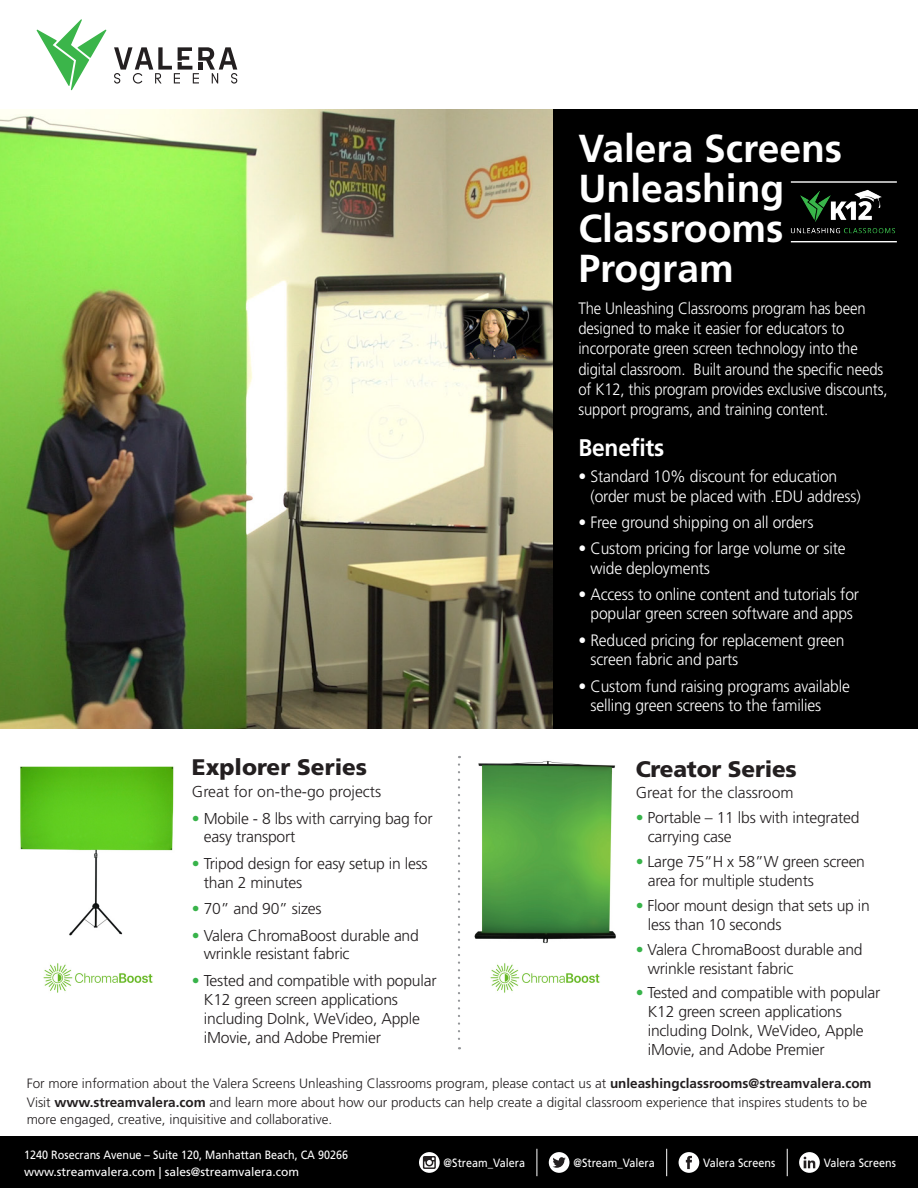
<style>
.page{position:relative;width:918px;height:1188px;background:#fff}
.page>*{position:absolute;margin:0;border:0;box-sizing:border-box;transform-origin:0 0}
.t1{font:700 39px/39.9px "Frutiger";color:#fff}
.t2{font:700 24px "Frutiger";letter-spacing:-.01em;color:#fff;scale:.95 1}
.t3{font:900 22.5px "Frutiger";letter-spacing:-.01em;color:#231f20}
.t4{font:300 16.5px/19.5px "Frutiger";letter-spacing:-.01em;color:#fff;scale:.95 1}
.t5{font:300 16.5px/20.2px "Frutiger";letter-spacing:-.01em;color:#fff;scale:.9 1}
.t6{font:300 15.75px/18.9px "Frutiger";letter-spacing:-.015em;color:#231f20}
.t7{font:300 13.5px/19.2px "Frutiger";color:#231f20}
.t8{font:12px/16.5px "Frutiger";color:#fff;scale:.9 1}
.s1{color:#38b34a}
.s2{font-weight:700}
</style>
<div class="page">
<img style="left:0;top:109px;width:553px;height:619px">
<div style="left:0;top:1136px;width:918px;height:51px;background:#000"></div>
<div style="left:553px;top:109px;width:365px;height:619px;background:#000"></div>
<div style="left:679px;top:1151px;width:20px;height:21px;background:#fff;border-radius:50%"></div>
<svg style="left:37px;top:19px;width:69px;height:71px"></svg>
<svg style="left:114px;top:47px;width:123px;height:37px"></svg>
<svg style="left:686px;top:1155px;width:6px;height:13px"></svg>
<svg style="left:799px;top:1151px;width:21px;height:21px"></svg>
<svg style="left:804px;top:1156px;width:11px;height:11px"></svg>
<svg style="left:549px;top:1151px;width:20px;height:21px"></svg>
<svg style="left:553px;top:1156px;width:13px;height:11px"></svg>
<svg style="left:666px;top:1148px;width:1px;height:27px"></svg>
<svg style="left:537px;top:1148px;width:1px;height:27px"></svg>
<svg style="left:787px;top:1148px;width:1px;height:27px"></svg>
<img style="left:490px;top:963px;width:110px;height:30px">
<img style="left:474px;top:760px;width:142px;height:184px">
<svg style="left:458px;top:764px;width:2px;height:285px"></svg>
<img style="left:43px;top:963px;width:110px;height:30px">
<img style="left:20px;top:766px;width:154px;height:170px">
<svg style="left:419px;top:1151px;width:21px;height:21px"></svg>
<svg style="left:423px;top:1155px;width:13px;height:13px"></svg>
<img style="left:790px;top:181px;width:107px;height:62px">
<hr style="left:791px;top:241px;width:106px;height:1px;background:#fff">
<hr style="left:791px;top:181px;width:106px;height:2px;background:#fff">
<h1 class="t1" style="left:578px;top:128px;width:265px">Valera Screens<br>Unleashing<br>Classrooms<br>Program</h1>
<p class="t5" style="left:578px;top:298px;width:345px">The Unleashing Classrooms program has been designed to make it easier for educators to incorporate green screen technology into the digital classroom. Built around the specific needs of K12, this program provides exclusive discounts, support programs, and training content.</p>
<h3 class="t3" style="left:192px;top:753px;width:177px">Explorer Series</h3>
<p class="t6" style="left:192px;top:782px;width:191px">Great for on-the-go projects</p>
<p class="t6" style="left:204px;top:808px;width:230px;text-indent:-12px"><span class="s1">•</span> Mobile - 8 lbs with carrying bag for easy transport</p>
<p class="t6" style="left:204px;top:854px;width:225px;text-indent:-12px"><span class="s1">•</span> Tripod design for easy setup in less than 2 minutes</p>
<p class="t6" style="left:192px;top:899px;width:131px"><span class="s1">•</span> 70” and 90” sizes</p>
<p class="t6" style="left:204px;top:925px;width:216px;text-indent:-12px"><span class="s1">•</span> Valera ChromaBoost durable and wrinkle resistant fabric</p>
<p class="t6" style="left:204px;top:971px;width:234px;text-indent:-12px"><span class="s1">•</span> Tested and compatible with popular<br>K12 green screen applications including DoInk, WeVideo, Apple iMovie, and Adobe Premier</p>
<h2 class="t2" style="left:578px;top:433px;width:92px">Benefits</h2>
<p class="t4" style="left:590px;top:467px;width:286px;text-indent:-12px">• Standard 10% discount for education (order must be placed with .EDU address)</p>
<p class="t4" style="left:578px;top:512px;width:249px">• Free ground shipping on all orders</p>
<p class="t4" style="left:590px;top:539px;width:270px;text-indent:-12px">• Custom pricing for large volume or site wide deployments</p>
<p class="t4" style="left:578px;top:584px;width:297px;text-align:center">• Access to online content and tutorials for popular green screen software and apps</p>
<p class="t4" style="left:590px;top:630px;width:269px;text-indent:-12px">• Reduced pricing for replacement green screen fabric and parts</p>
<p class="t4" style="left:590px;top:676px;width:275px;text-indent:-12px">• Custom fund raising programs available selling green screens to the families</p>
<h3 class="t3" style="left:636px;top:755px;width:163px">Creator Series</h3>
<p class="t6" style="left:636px;top:783px;width:159px">Great for the classroom</p>
<p class="t6" style="left:648px;top:808px;width:213px;text-indent:-12px"><span class="s1">•</span> Portable – 11 lbs with integrated carrying case</p>
<p class="t6" style="left:648px;top:852px;width:219px;text-indent:-12px"><span class="s1">•</span> Large 75”H x 58”W green screen area for multiple students</p>
<p class="t6" style="left:648px;top:895px;width:224px;text-indent:-12px"><span class="s1">•</span> Floor mount design that sets up in less than 10 seconds</p>
<p class="t6" style="left:648px;top:939px;width:216px;text-indent:-12px"><span class="s1">•</span> Valera ChromaBoost durable and wrinkle resistant fabric</p>
<p class="t6" style="left:648px;top:983px;width:234px;text-indent:-12px"><span class="s1">•</span> Tested and compatible with popular<br>K12 green screen applications including DoInk, WeVideo, Apple iMovie, and Adobe Premier</p>
<p class="t7" style="left:27px;top:1073px;width:846px">For more information about the Valera Screens Unleashing Classrooms program, please contact us at <span class="s2">unleashingclassrooms@streamvalera.com<br></span>Visit <span class="s2">www.streamvalera.com</span> and learn more about how our products can help create a digital classroom experience that inspires students to be</p>
<p class="t7" style="left:27px;top:1109px;width:307px">more engaged, creative, inquisitive and collaborative.</p>
<p class="t8" style="left:24px;top:1146px;width:361px">1240 Rosecrans Avenue – Suite 120, Manhattan Beach, CA 90266 www.streamvalera.com | sales@streamvalera.com</p>
<p class="t8" style="left:444px;top:1154px;width:92px">@Stream_Valera</p>
<p class="t8" style="left:573px;top:1154px;width:92px">@Stream_Valera</p>
<p class="t8" style="left:703px;top:1154px;width:82px">Valera Screens</p>
<p class="t8" style="left:824px;top:1154px;width:82px">Valera Screens</p>
</div>
